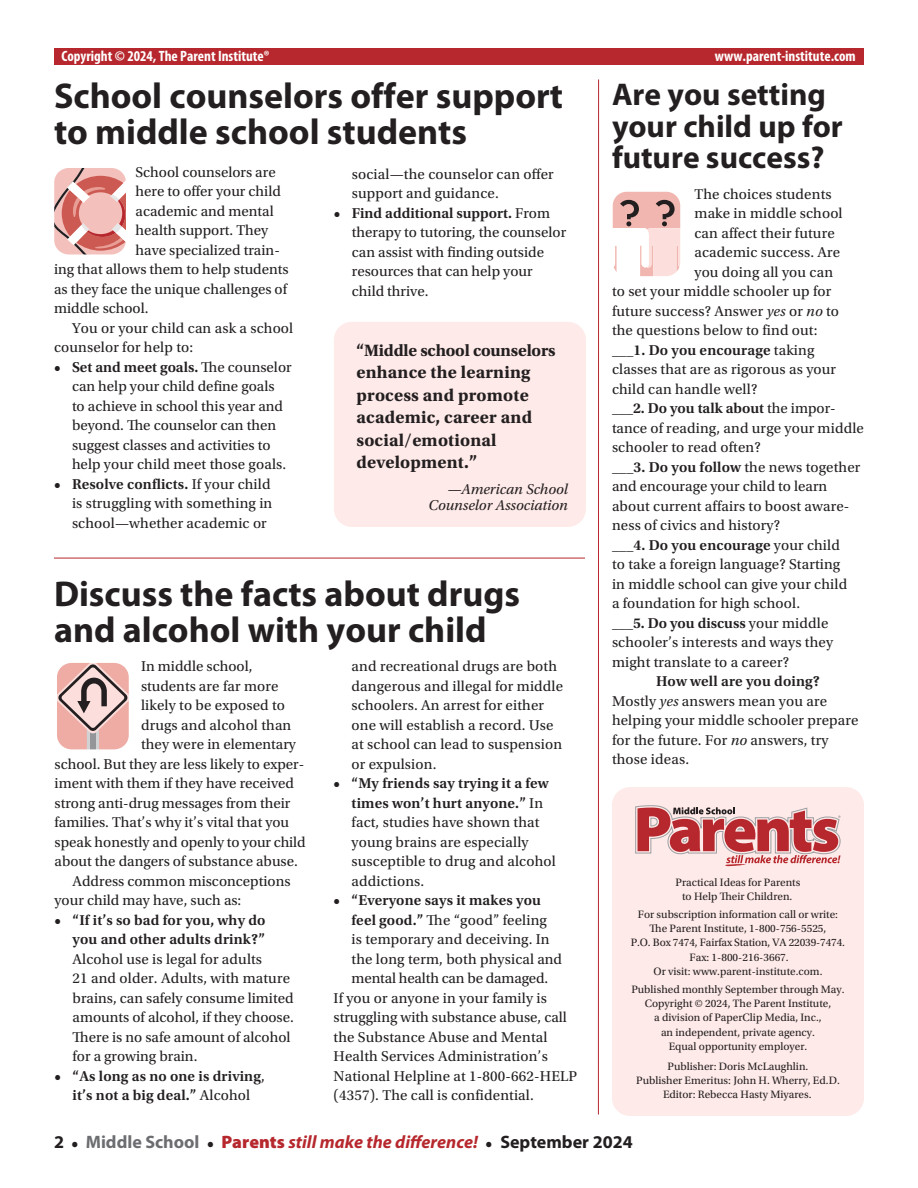
<style>
.page{position:relative;width:918px;height:1188px;background:#fff}
.page>*{position:absolute;margin:0;border:0;box-sizing:border-box;transform-origin:0 0}
.t1{font:700 36px/36px "Myriad Pro";color:#231f20}
.t2{font:700 31.5px/31.5px "Myriad Pro";color:#231f20}
.t3{font:700 18px/22.5px "Utopia Std";letter-spacing:.01em;color:#231f20}
.t4{font:italic 700 18px "Myriad Pro";color:#b6282d}
.t5{font:700 17.25px "Utopia Std";letter-spacing:-.01em;color:#231f20}
.t6{font:15px/19.5px "Utopia Std";letter-spacing:.01em;color:#231f20}
.t7{font:600 15px/19.5px "Utopia Std";letter-spacing:.01em;color:#231f20;text-align:right}
.t8{font:700 condensed 15px "Myriad Pro";color:#fff}
.t9{font:italic 15px/16.5px "Utopia Std";color:#231f20;text-align:right}
.t10{font:15px "Utopia Std";letter-spacing:-.01em;color:#231f20}
.t11{font:11.25px/14.1px "Utopia Std";color:#231f20;text-align:center}
.s1{font-weight:600}
.s2{font-weight:400}
.s3{font-style:italic}
.s4{font-style:normal;color:#231f20}
.s5{font-family:"Utopia Std";font-style:normal;font-size:15px;color:#231f20}
.s6{font-style:normal;color:#6c6d70}
.s7{font-weight:900;font-style:normal}
</style>
<div class="page">
<div style="left:612px;top:787px;width:252px;height:329px;background:#feeae8;border-radius:18px"></div>
<svg style="left:635px;top:806px;width:206px;height:60px"></svg>
<div style="left:54px;top:49px;width:810px;height:16px;background:#b6282d"></div>
<svg style="left:54px;top:168px;width:72px;height:87px;background:#e2a39f"></svg>
<svg style="left:612px;top:191px;width:69px;height:86px"></svg>
<div style="left:334px;top:322px;width:252px;height:205px;background:#feeae8;border-radius:18px"></div>
<hr style="left:54px;top:558px;width:531px;height:1px;background:#b6282d">
<hr style="left:598px;top:79px;width:1px;height:1036px;background:#b6282d">
<svg style="left:57px;top:663px;width:72px;height:87px;background:#d3aba7"></svg>
<p class="t8" style="left:62px;top:46px;width:210px">Copyright © 2024, The Parent Institute®</p>
<p class="t8" style="left:715px;top:46px;width:142px">www.parent-institute.com</p>
<h1 class="t1" style="left:54px;top:77px;width:511px">School counselors offer support to middle school students</h1>
<p class="t6" style="left:136px;top:162px;width:142px">School counselors are</p>
<p class="t6" style="left:136px;top:182px;width:147px">here to offer your child</p>
<p class="t6" style="left:136px;top:201px;width:140px">academic and mental</p>
<p class="t6" style="left:136px;top:221px;width:134px">health support. They</p>
<p class="t6" style="left:136px;top:240px;width:146px">have specialized train-</p>
<p class="t6" style="left:54px;top:260px;width:236px">ing that allows them to help students</p>
<p class="t6" style="left:54px;top:279px;width:235px">as they face the unique challenges of</p>
<p class="t6" style="left:54px;top:299px;width:96px">middle school.</p>
<p class="t6" style="left:72px;top:318px;width:223px">You or your child can ask a school</p>
<p class="t6" style="left:54px;top:338px;width:141px">counselor for help to:</p>
<p class="t6" style="left:72px;top:357px;width:221px;text-indent:-18px"><span class="s1">• Set and meet goals.</span> The counselor can help your child define goals<br>to achieve in school this year and beyond. The counselor can then suggest classes and activities to help your child meet those goals.</p>
<p class="t6" style="left:72px;top:474px;width:202px;text-align:justify;text-indent:-18px"><span class="s1">• Resolve conflicts.</span> If your child is struggling with something in school—whether academic or</p>
<p class="t6" style="left:352px;top:165px;width:203px">social—the counselor can offer support and guidance.</p>
<p class="t6" style="left:352px;top:204px;width:216px;text-indent:-18px"><span class="s1">• Find additional support.</span> From therapy to tutoring, the counselor can assist with finding outside resources that can help your child thrive.</p>
<p class="t5" style="left:357px;top:340px;width:201px">“Middle school counselors</p>
<p class="t3" style="left:357px;top:361px;width:177px">enhance the learning process and promote academic, career and social/emotional development.”</p>
<p class="t9" style="left:428px;top:481px;width:141px">—American School<br>Counselor Association</p>
<h1 class="t1" style="left:54px;top:575px;width:468px">Discuss the facts about drugs and alcohol with your child</h1>
<p class="t6" style="left:141px;top:657px;width:113px">In middle school,</p>
<p class="t6" style="left:141px;top:677px;width:139px">students are far more</p>
<p class="t6" style="left:141px;top:696px;width:145px">likely to be exposed to</p>
<p class="t6" style="left:141px;top:716px;width:152px">drugs and alcohol than</p>
<p class="t6" style="left:141px;top:735px;width:156px">they were in elementary</p>
<p class="t6" style="left:55px;top:755px;width:251px">school. But they are less likely to exper-</p>
<p class="t6" style="left:55px;top:774px;width:241px">iment with them if they have received</p>
<p class="t6" style="left:55px;top:794px;width:237px">strong anti-drug messages from their</p>
<p class="t6" style="left:55px;top:813px;width:236px">families. That’s why it’s vital that you</p>
<p class="t6" style="left:55px;top:833px;width:253px">speak honestly and openly to your child</p>
<p class="t6" style="left:55px;top:852px;width:245px">about the dangers of substance abuse.</p>
<p class="t6" style="left:73px;top:872px;width:219px">Address common misconceptions</p>
<p class="t6" style="left:55px;top:891px;width:188px">your child may have, such as:</p>
<p class="t7" style="left:55px;top:910px;width:212px">• “If it’s so bad for you, why do you and other adults drink?”</p>
<p class="t6" style="left:73px;top:950px;width:223px">Alcohol use is legal for adults<br>21 and older. Adults, with mature brains, can safely consume limited amounts of alcohol, if they choose.<br>There is no safe amount of alcohol for a growing brain.</p>
<p class="t7" style="left:55px;top:1066px;width:212px;text-align:center">• “As long as no one is driving<span class="s2">, </span>it’s not a big deal.” <span class="s2">Alcohol</span></p>
<p class="t6" style="left:352px;top:657px;width:213px">and recreational drugs are both dangerous and illegal for middle schoolers. An arrest for either one will establish a record. Use at school can lead to suspension or expulsion.</p>
<p class="t6" style="left:352px;top:774px;width:206px;text-indent:-18px"><span class="s1">• “My friends say trying it a few times won’t hurt anyone.”</span> In fact, studies have shown that young brains are especially susceptible to drug and alcohol addictions.</p>
<p class="t7" style="left:334px;top:891px;width:209px">• “Everyone says it makes you</p>
<p class="t6" style="left:352px;top:911px;width:197px"><span class="s1">feel good.”</span> The “good” feeling</p>
<p class="t6" style="left:352px;top:930px;width:200px">is temporary and deceiving. In</p>
<p class="t6" style="left:352px;top:950px;width:212px">the long term, both physical and</p>
<p class="t10" style="left:352px;top:970px;width:198px">mental health can be damaged.</p>
<p class="t6" style="left:334px;top:989px;width:215px">If you or anyone in your family is</p>
<p class="t6" style="left:334px;top:1008px;width:235px">struggling with substance abuse, call</p>
<p class="t6" style="left:334px;top:1028px;width:215px">the Substance Abuse and Mental</p>
<p class="t6" style="left:334px;top:1047px;width:216px">Health Services Administration’s</p>
<p class="t6" style="left:334px;top:1067px;width:245px">National Helpline at 1-800-662-HELP</p>
<p class="t6" style="left:334px;top:1086px;width:202px">(4357). The call is confidential.</p>
<h2 class="t2" style="left:612px;top:78px;width:232px">Are you setting your child up for future success?</h2>
<p class="t6" style="left:694px;top:185px;width:139px">The choices students</p>
<p class="t6" style="left:694px;top:204px;width:150px">make in middle school</p>
<p class="t6" style="left:694px;top:224px;width:142px">can affect their future</p>
<p class="t6" style="left:694px;top:243px;width:147px">academic success. Are</p>
<p class="t6" style="left:694px;top:263px;width:140px">you doing all you can</p>
<p class="t6" style="left:612px;top:282px;width:221px">to set your middle schooler up for</p>
<p class="t6" style="left:612px;top:302px;width:229px">future success? Answer <span class="s3">yes</span> or <span class="s3">no</span> to</p>
<p class="t6" style="left:612px;top:321px;width:207px">the questions below to find out:</p>
<p class="t7" style="left:612px;top:341px;width:204px">___1. Do you encourage <span class="s2">taking</span></p>
<p class="t6" style="left:612px;top:360px;width:226px">classes that are as rigorous as your</p>
<p class="t6" style="left:612px;top:380px;width:147px">child can handle well?</p>
<p class="t7" style="left:612px;top:399px;width:225px">___2. Do you talk about <span class="s2">the impor-</span></p>
<p class="t6" style="left:612px;top:419px;width:253px">tance of reading, and urge your middle</p>
<p class="t6" style="left:612px;top:438px;width:150px">schooler to read often?</p>
<p class="t7" style="left:612px;top:458px;width:250px">___3. Do you follow <span class="s2">the news together</span></p>
<p class="t6" style="left:612px;top:477px;width:217px">and encourage your child to learn</p>
<p class="t6" style="left:612px;top:497px;width:239px">about current affairs to boost aware-</p>
<p class="t6" style="left:612px;top:516px;width:170px">ness of civics and history?</p>
<p class="t7" style="left:612px;top:536px;width:229px">___4. Do you encourage <span class="s2">your child</span></p>
<p class="t6" style="left:612px;top:555px;width:230px">to take a foreign language? Starting</p>
<p class="t6" style="left:612px;top:575px;width:237px">in middle school can give your child</p>
<p class="t6" style="left:612px;top:594px;width:190px">a foundation for high school.</p>
<p class="t7" style="left:612px;top:614px;width:218px">___5. Do you discuss <span class="s2">your middle</span></p>
<p class="t6" style="left:612px;top:633px;width:223px">schooler’s interests and ways they</p>
<p class="t6" style="left:612px;top:653px;width:179px">might translate to a career?</p>
<p class="t6" style="left:612px;top:672px;width:248px;text-indent:44px"><span class="s1">How well are you doing?<br></span>Mostly <span class="s3">yes</span> answers mean you are helping your middle schooler prepare for the future. For <span class="s3">no</span> answers, try those ideas.</p>
<p class="t11" style="left:676px;top:875px;width:126px">Practical Ideas for Parents to Help Their Children.</p>
<p class="t11" style="left:631px;top:908px;width:216px">For subscription information call or write:<br>The Parent Institute, 1-800-756-5525,<br>P.O. Box 7474, Fairfax Station, VA 22039-7474.<br>Fax: 1-800-216-3667.<br>Or visit: www.parent-institute.com.</p>
<p class="t11" style="left:631px;top:983px;width:215px">Published monthly September through May.<br>Copyright © 2024, The Parent Institute,<br>a division of PaperClip Media, Inc.,<br>an independent, private agency.<br>Equal opportunity employer.</p>
<p class="t11" style="left:636px;top:1059px;width:205px">Publisher: Doris McLaughlin.<br>Publisher Emeritus: John H. Wherry, Ed.D.<br>Editor: Rebecca Hasty Miyares.</p>
<p class="t4" style="left:54px;top:1130px;width:580px"><span class="s4">2</span> <span class="s5">•</span> <span class="s6">Middle School</span> <span class="s5">•</span> <span class="s7">Parents</span> still make the difference! <span class="s5">•</span> <span class="s4">September 2024</span></p>
</div>
